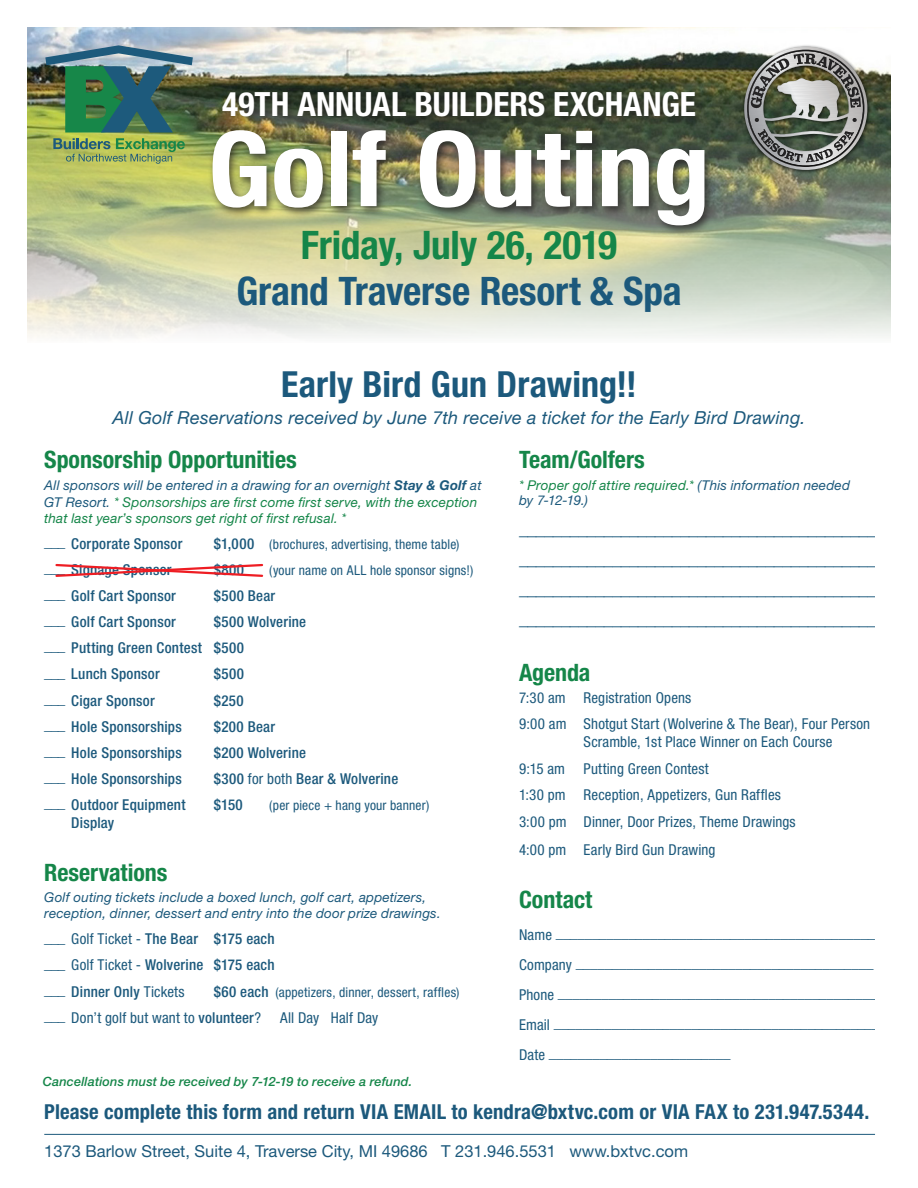
<style>
.page{position:relative;width:918px;height:1188px;background:#fff}
.page>*{position:absolute;margin:0;border:0;box-sizing:border-box;transform-origin:0 0}
.t1{font:700 condensed 104.4px "Helvetica Neue LT Std";letter-spacing:-.005em;color:#fff;scale:1.1 1}
.t2{font:700 condensed 39.3px "Helvetica Neue LT Std";letter-spacing:-.005em;color:#1c597c}
.t3{font:700 condensed 39.3px "Helvetica Neue LT Std";letter-spacing:-.005em;color:#158649}
.t4{font:700 condensed 36px "Helvetica Neue LT Std";letter-spacing:.005em;color:#1c597c}
.t5{font:700 condensed 33.45px "Helvetica Neue LT Std";letter-spacing:-.005em;color:#fff}
.t6{font:700 condensed 24px "Helvetica Neue LT Std";color:#158649}
.t7{font:700 condensed 20.7px "Helvetica Neue LT Std";letter-spacing:.01em;color:#1c597c}
.t8{font:18px "Helvetica Neue LT Std";color:#1c597c}
.t9{font:italic 18px "Helvetica Neue LT Std";letter-spacing:.01em;color:#1c597c}
.t10{font:16.5px "Helvetica Neue LT Std";color:#1c597c}
.t11{font:condensed 15px/18px "Helvetica Neue LT Std";letter-spacing:.01em;color:#1c597c}
.t12{font:500 condensed 15px "Helvetica Neue LT Std";letter-spacing:.015em;color:#1c597c}
.t13{font:italic 13.5px/15px "Helvetica Neue LT Std";letter-spacing:.015em;color:#1c597c}
.t14{font:italic 13.5px/16.2px "Helvetica Neue LT Std";letter-spacing:.015em;color:#158649}
.t15{font:condensed 13.5px "Helvetica Neue LT Std";letter-spacing:.015em;color:#1c597c}
.t16{font:italic 500 12.75px "Helvetica Neue LT Std";letter-spacing:.01em;color:#158649}
.s1{color:#1c597c}
.s2{font-weight:700;color:#1c597c}
.s3{font-weight:500;font-size:15px}
.s4{font-weight:400}
.s5{font-weight:500}
.s6{color:#158649}
.s7{font-stretch:normal}
</style>
<div class="page">
<img style="left:27px;top:27px;width:864px;height:311px">
<div style="left:208px;top:87px;width:507px;height:149px;background:#231f20;opacity:.75"></div>
<img style="left:45px;top:45px;width:148px;height:119px">
<img style="left:741px;top:43px;width:132px;height:132px">
<svg style="left:744px;top:47px;width:123px;height:123px;background:#80847a"></svg>
<hr style="left:44px;top:1134px;width:831px;height:1px;background:#1c597c">
<svg style="left:55px;top:563px;width:209px;height:14px"></svg>
<p class="t5" style="left:222px;top:84px;width:475px">49TH ANNUAL BUILDERS EXCHANGE</p>
<p class="t1" style="left:208px;top:106px;width:458px">Golf Outing</p>
<p class="t3" style="left:301px;top:221px;width:318px">Friday, July 26, 2019</p>
<p class="t2" style="left:236px;top:267px;width:447px">Grand Traverse Resort &amp; Spa</p>
<p class="t4" style="left:281px;top:362px;width:357px">Early Bird Gun Drawing!!</p>
<p class="t9" style="left:113px;top:407px;width:694px">All Golf Reservations received by June 7th receive a ticket for the Early Bird Drawing.</p>
<p class="t6" style="left:44px;top:445px;width:254px">Sponsorship Opportunities</p>
<p class="t14" style="left:44px;top:477px;width:439px"><span class="s1">All sponsors will be entered in a drawing for an overnight</span> <span class="s2">Stay &amp; Golf</span> <span class="s1">at<br>GT Resort.</span> * Sponsorships are first come first serve, with the exception that last year’s sponsors get right of first refusal. *</p>
<p class="t12" style="left:44px;top:535px;width:140px">___ Corporate Sponsor</p>
<p class="t15" style="left:214px;top:536px;width:247px"><span class="s3">$1,000</span> (brochures, advertising, theme table)</p>
<p class="t12" style="left:44px;top:561px;width:129px">___ Signage Sponsor</p>
<p class="t12" style="left:214px;top:561px;width:32px">$800</p>
<p class="t15" style="left:269px;top:562px;width:206px">(your name on ALL hole sponsor signs!)</p>
<p class="t12" style="left:44px;top:587px;width:133px">___ Golf Cart Sponsor</p>
<p class="t12" style="left:214px;top:587px;width:63px">$500 Bear</p>
<p class="t12" style="left:44px;top:613px;width:133px">___ Golf Cart Sponsor</p>
<p class="t12" style="left:214px;top:613px;width:94px">$500 Wolverine</p>
<p class="t12" style="left:44px;top:639px;width:201px">___ Putting Green Contest $500</p>
<p class="t12" style="left:44px;top:665px;width:117px">___ Lunch Sponsor</p>
<p class="t12" style="left:214px;top:665px;width:32px">$500</p>
<p class="t12" style="left:44px;top:691px;width:112px">___ Cigar Sponsor</p>
<p class="t12" style="left:214px;top:691px;width:32px">$250</p>
<p class="t12" style="left:44px;top:717px;width:139px">___ Hole Sponsorships</p>
<p class="t12" style="left:214px;top:717px;width:63px">$200 Bear</p>
<p class="t12" style="left:44px;top:743px;width:139px">___ Hole Sponsorships</p>
<p class="t12" style="left:214px;top:743px;width:94px">$200 Wolverine</p>
<p class="t12" style="left:44px;top:770px;width:139px">___ Hole Sponsorships</p>
<p class="t12" style="left:214px;top:770px;width:186px">$300 <span class="s4">for both</span> Bear &amp; Wolverine</p>
<p class="t12" style="left:44px;top:796px;width:143px">___ Outdoor Equipment</p>
<p class="t12" style="left:214px;top:796px;width:31px">$150</p>
<p class="t15" style="left:269px;top:797px;width:162px">(per piece + hang your banner)</p>
<p class="t12" style="left:71px;top:814px;width:45px">Display</p>
<p class="t6" style="left:44px;top:858px;width:125px">Reservations</p>
<p class="t13" style="left:44px;top:889px;width:398px;line-height:16.2px">Golf outing tickets include a boxed lunch, golf cart, appetizers, reception, dinner, dessert and entry into the door prize drawings.</p>
<p class="t12" style="left:44px;top:930px;width:232px">___ <span class="s4">Golf Ticket -</span> The Bear $175 each</p>
<p class="t12" style="left:44px;top:956px;width:232px">___ <span class="s4">Golf Ticket -</span> Wolverine $175 each</p>
<p class="t12" style="left:44px;top:982px;width:142px">___ Dinner Only <span class="s4">Tickets</span></p>
<p class="t15" style="left:214px;top:984px;width:247px"><span class="s3">$60 each</span> (appetizers, dinner, dessert, raffles)</p>
<p class="t11" style="left:44px;top:1008px;width:218px"><span class="s5">___</span> Don’t golf but want to <span class="s5">volunteer</span>?</p>
<p class="t11" style="left:280px;top:1008px;width:100px">All Day Half Day</p>
<p class="t16" style="left:43px;top:1074px;width:371px">Cancellations must be received by 7-12-19 to receive a refund.</p>
<p class="t6" style="left:519px;top:445px;width:127px">Team/Golfers</p>
<p class="t13" style="left:519px;top:478px;width:333px"><span class="s6">* Proper golf attire required.*</span> (This information needed by 7-12-19.)</p>
<p class="t8" style="left:519px;top:518px;width:359px">__________________________________________</p>
<p class="t8" style="left:519px;top:548px;width:359px">__________________________________________</p>
<p class="t8" style="left:519px;top:578px;width:359px">__________________________________________</p>
<p class="t8" style="left:519px;top:608px;width:359px">__________________________________________</p>
<p class="t6" style="left:519px;top:658px;width:73px">Agenda</p>
<p class="t11" style="left:519px;top:689px;width:174px">7:30 am Registration Opens</p>
<p class="t11" style="left:584px;top:715px;width:288px;text-indent:-64px">9:00 am Shotgut Start (Wolverine &amp; The Bear), Four Person<br>Scramble, 1st Place Winner on Each Course</p>
<p class="t11" style="left:519px;top:759px;width:191px">9:15 am Putting Green Contest</p>
<p class="t11" style="left:519px;top:785px;width:264px">1:30 pm Reception, Appetizers, Gun Raffles</p>
<p class="t11" style="left:519px;top:813px;width:278px">3:00 pm Dinner, Door Prizes, Theme Drawings</p>
<p class="t11" style="left:519px;top:840px;width:198px">4:00 pm Early Bird Gun Drawing</p>
<p class="t6" style="left:519px;top:884px;width:75px">Contact</p>
<p class="t11" style="left:519px;top:923px;width:358px">Name ____________________________________________</p>
<p class="t11" style="left:519px;top:953px;width:356px">Company _________________________________________</p>
<p class="t11" style="left:519px;top:983px;width:360px">Phone ____________________________________________</p>
<p class="t11" style="left:519px;top:1013px;width:362px">Email __________________________________<span class="s7">___________</span></p>
<p class="t11" style="left:519px;top:1043px;width:213px">Date _________________________</p>
<p class="t7" style="left:44px;top:1099px;width:827px">Please complete this form and return VIA EMAIL to kendra@bxtvc.com or VIA FAX to 231.947.5344.</p>
<p class="t10" style="left:44px;top:1142px;width:645px">1373 Barlow Street, Suite 4, Traverse City, MI 49686 T 231.946.5531 www.bxtvc.com</p>
</div>
